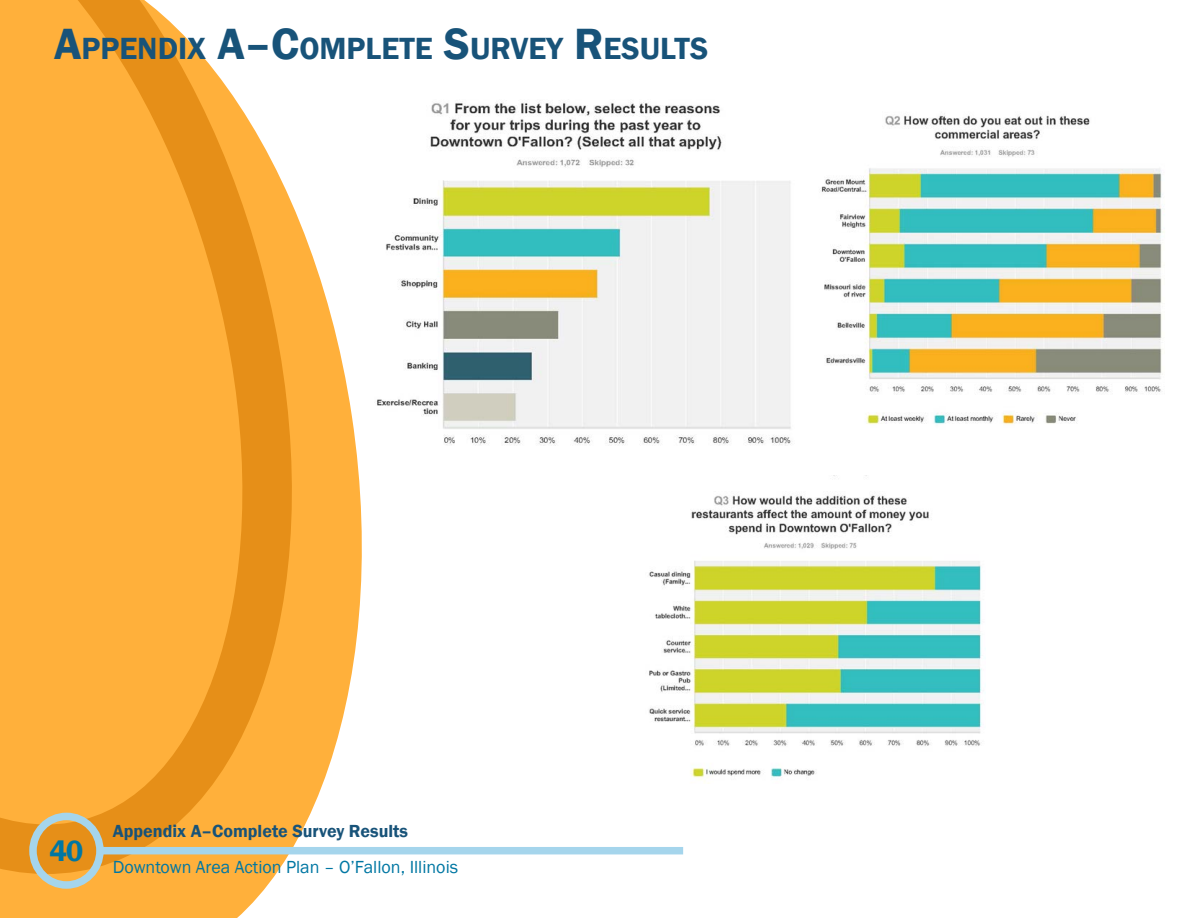
<style>
.page{position:relative;width:1188px;height:918px;background:#fff}
.page>*{position:absolute;margin:0;border:0;box-sizing:border-box;transform-origin:0 0}
.Large_Bold_Heading{font:600 31.5px "Franklin Gothic";color:#185379}
.t1{font:600 30px "Franklin Gothic";color:#0077a3}
.t2{font:18px "Franklin Gothic";color:#0077a3}
.t3{font:600 18px "Franklin Gothic";color:#185379}
.s1{font-size:45px}
</style>
<div class="page">
<svg style="left:0;top:249px;width:394px;height:669px;fill:#ffb03b"></svg>
<svg style="left:0;top:0;width:310px;height:884px;background:#faaf41"></svg>
<div style="left:29px;top:813px;width:75px;height:76px;border:8px solid #a5d5ec;border-radius:50%"></div>
<div style="left:101px;top:847px;width:582px;height:7px;background:#a5d5ec"></div>
<img style="left:359px;top:102px;width:433px;height:357px">
<img style="left:821px;top:113px;width:343px;height:312px">
<img style="left:649px;top:495px;width:333px;height:287px">
<p class="Large_Bold_Heading" style="left:54px;top:29px;width:656px"><span class="s1">A</span>PPENDIX <span class="s1">A–C</span>OMPLETE <span class="s1">S</span>URVEY <span class="s1">R</span> ESULTS</p>
<h2 class="t1" style="left:49px;top:833px;width:36px">40</h2>
<p class="t3" style="left:113px;top:820px;width:297px">Appendix A–Complete Survey Results</p>
<p class="t2" style="left:113px;top:855px;width:347px">Downtown Area Action Plan – O’Fallon, Illinois</p>
</div>
